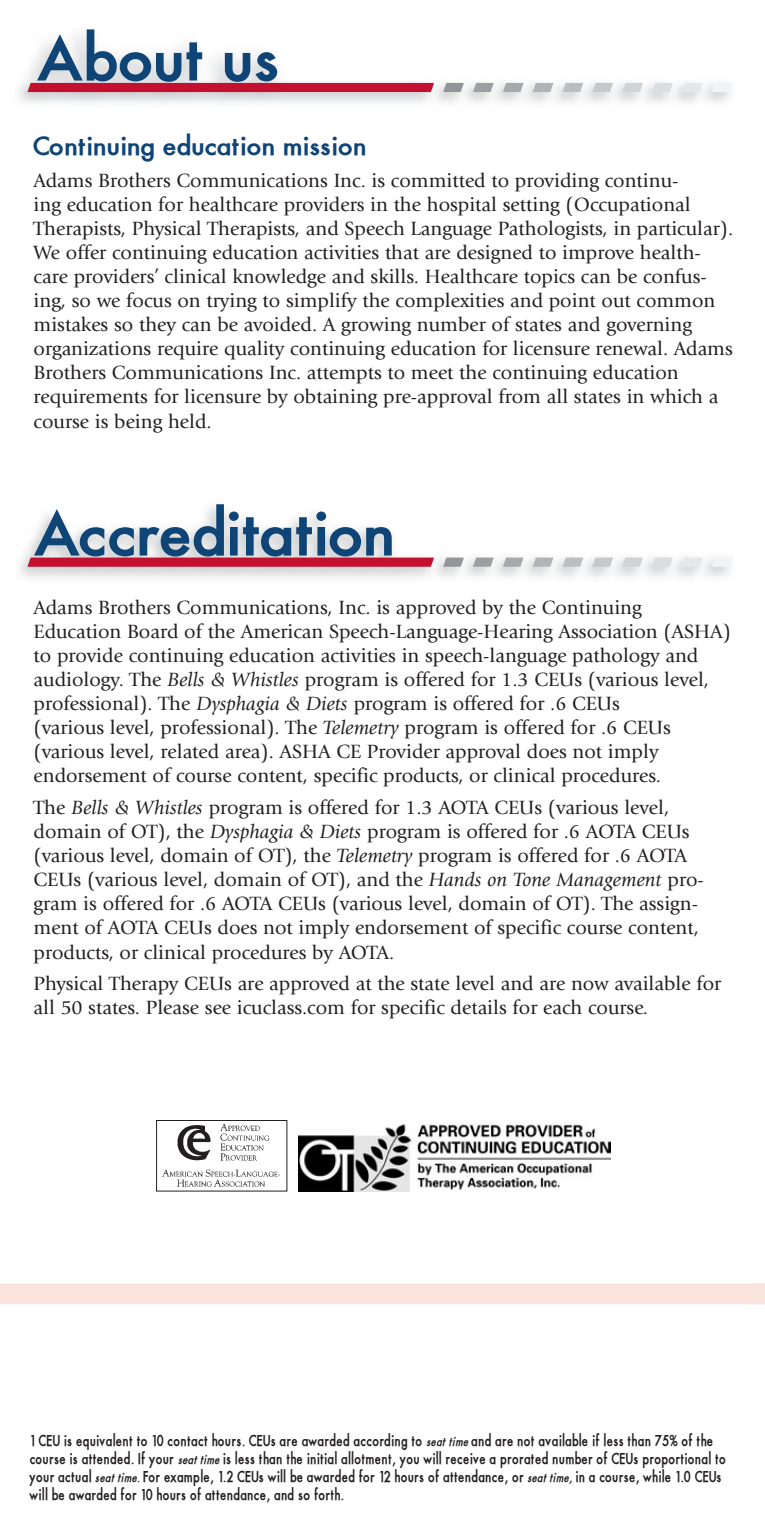
<style>
.page{position:relative;width:765px;height:1530px;background:#fff}
.page>*{position:absolute;margin:0;border:0;box-sizing:border-box;transform-origin:0 0}
.t1{font:700 25px "Fusi";color:#0f4476}
.t2{font:20px/24px "Giovanni";color:#231f20}
.t3{font:700 condensed 15px/18px "Fusi";letter-spacing:-.01em;color:#231f20}
.s1{font-style:italic}
.s2{font-style:italic;font-size:12.5px}
</style>
<div class="page">
<svg style="left:0;top:1120px;width:750px;height:184px"></svg>
<svg style="left:750px;top:1283px;width:15px;height:22px"></svg>
<svg style="left:712px;top:558px;width:21px;height:9px"></svg>
<svg style="left:682px;top:558px;width:21px;height:9px"></svg>
<svg style="left:652px;top:558px;width:21px;height:9px"></svg>
<svg style="left:622px;top:558px;width:21px;height:9px"></svg>
<svg style="left:592px;top:558px;width:21px;height:9px"></svg>
<svg style="left:563px;top:558px;width:20px;height:9px"></svg>
<svg style="left:533px;top:558px;width:20px;height:9px"></svg>
<svg style="left:503px;top:558px;width:21px;height:9px"></svg>
<svg style="left:473px;top:558px;width:21px;height:9px"></svg>
<svg style="left:443px;top:558px;width:21px;height:9px"></svg>
<svg style="left:28px;top:504px;width:406px;height:63px"></svg>
<img style="left:299px;top:1120px;width:312px;height:71px">
<img style="left:158px;top:1122px;width:127px;height:68px">
<div style="left:156px;top:1120px;width:131px;height:72px;border:1px solid #231f20"></div>
<svg style="left:712px;top:83px;width:21px;height:9px"></svg>
<svg style="left:682px;top:83px;width:21px;height:9px"></svg>
<svg style="left:652px;top:83px;width:21px;height:9px"></svg>
<svg style="left:622px;top:83px;width:21px;height:9px"></svg>
<svg style="left:592px;top:83px;width:21px;height:9px"></svg>
<svg style="left:563px;top:83px;width:20px;height:9px"></svg>
<svg style="left:533px;top:83px;width:20px;height:9px"></svg>
<svg style="left:503px;top:83px;width:21px;height:9px"></svg>
<svg style="left:473px;top:83px;width:21px;height:9px"></svg>
<svg style="left:443px;top:83px;width:21px;height:9px"></svg>
<svg style="left:28px;top:29px;width:406px;height:63px"></svg>
<p class="t1" style="left:34px;top:130px;width:335px">Continuing education mission</p>
<p class="t2" style="left:34px;top:168px;width:701px">Adams Brothers Communications Inc. is committed to providing continu-<br>ing education for healthcare providers in the hospital setting (Occupational Therapists, Physical Therapists, and Speech Language Pathologists, in particular).<br>We offer continuing education activities that are designed to improve health&shy;care providers’ clinical knowledge and skills. Healthcare topics can be confus&shy;ing, so we focus on trying to simplify the complexities and point out common mistakes so they can be avoided. A growing number of states and governing organizations require quality continuing education for licensure renewal. Adams Brothers Communications Inc. attempts to meet the continuing education requirements for licensure by obtaining pre-approval from all states in which a course is being held.</p>
<p class="t2" style="left:34px;top:595px;width:699px">Adams Brothers Communications, Inc. is approved by the Continuing Education Board of the American Speech-Language-Hearing Association (ASHA) to provide continuing education activities in speech-language pathology and audiology. The <span class="s1">Bells &amp; Whistles</span> program is offered for 1.3 CEUs (various level, professional). The <span class="s1">Dysphagia &amp; Diets</span> program is offered for .6 CEUs<br>(various level, professional). The <span class="s1">Telemetry</span> program is offered for .6 CEUs (various level, related area). ASHA CE Provider approval does not imply endorsement of course content, specific products, or clinical procedures.</p>
<p class="t2" style="left:34px;top:796px;width:672px">The <span class="s1">Bells &amp; Whistles</span> program is offered for 1.3 AOTA CEUs (various level, domain of OT), the <span class="s1">Dysphagia &amp; Diets</span> program is offered for .6 AOTA CEUs (various level, domain of OT), the <span class="s1">Telemetry</span> program is offered for .6 AOTA CEUs (various level, domain of OT), and the <span class="s1">Hands on Tone Management</span> pro&shy;gram is offered for .6 AOTA CEUs (various level, domain of OT). The assign&shy;ment of AOTA CEUs does not imply endorsement of specific course content, products, or clinical procedures by AOTA.</p>
<p class="t2" style="left:34px;top:972px;width:689px">Physical Therapy CEUs are approved at the state level and are now available for all 50 states. Please see icuclass.com for specific details for each course.</p>
<p class="t3" style="left:30px;top:1431px;width:698px">1 CEU is equivalent to 10 contact hours. CEUs are awarded according to <span class="s2">seat time</span> and are not available if less than 75% of the course is attended. If your <span class="s2">seat time</span> is less than the initial allotment, you will receive a prorated number of CEUs proportional to your actual <span class="s2">seat time.</span> For example, 1.2 CEUs will be awarded for 12 hours of attendance, or <span class="s2">seat time,</span> in a course, while 1.0 CEUs will be awarded for 10 hours of attendance, and so forth.</p>
</div>
